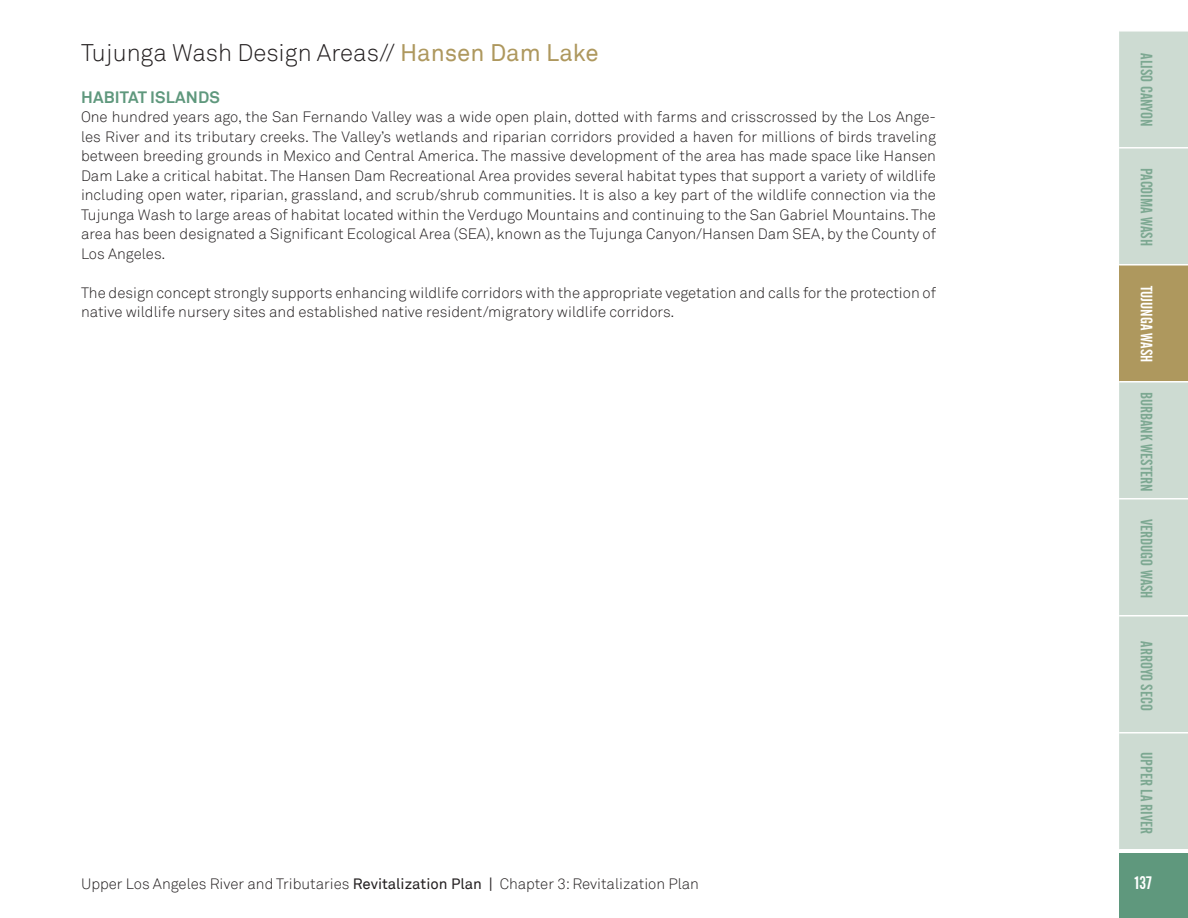
<style>
.page{position:relative;width:1188px;height:918px;background:#fff}
.page>*{position:absolute;margin:0;border:0;box-sizing:border-box;transform-origin:0 0}
.trib_design_areas_ba{font:300 24px "Akkurat TT";color:#231f20}
.t1{font:18px "Alternate Gothic No 2 BT";color:#fff}
.t2{font:16.5px "Alternate Gothic No 2 BT";color:#7da892}
.heading_4_green{font:700 16.5px "Akkurat TT";letter-spacing:.01em;color:#5f987d}
.t3{font:16.5px "Alternate Gothic No 2 BT";color:#fff}
.Design_Descriptions{font:300 15px/19.5px "Akkurat TT";color:#231f20;text-align:justify}
.s1{font-weight:400;color:#ae985e}
.s2{font-weight:400}
</style>
<div class="page">
<div style="left:1119px;top:32px;width:69px;height:817px;background:#cddbd2"></div>
<div style="left:1119px;top:265px;width:69px;height:117px;background:#ae985e"></div>
<hr style="left:1119px;top:147px;width:69px;height:2px;background:#fff">
<hr style="left:1119px;top:498px;width:69px;height:2px;background:#fff">
<hr style="left:1119px;top:264px;width:69px;height:2px;background:#fff">
<hr style="left:1119px;top:381px;width:69px;height:2px;background:#fff">
<hr style="left:1119px;top:615px;width:69px;height:2px;background:#fff">
<hr style="left:1119px;top:732px;width:69px;height:2px;background:#fff">
<div style="left:1119px;top:853px;width:69px;height:65px;background:#5f987d"></div>
<p class="trib_design_areas_ba" style="left:81px;top:38px;width:519px">Tujunga Wash Design Areas// <span class="s1">Hansen Dam Lake</span></p>
<p class="heading_4_green" style="left:81px;top:87px;width:140px">HABITAT ISLANDS</p>
<p class="Design_Descriptions" style="left:81px;top:107px;width:857px">One hundred years ago, the San Fernando Valley was a wide open plain, dotted with farms and crisscrossed by the Los Ange&shy;les River and its tributary creeks. The Valley’s wetlands and riparian corridors provided a haven for millions of birds traveling between breeding grounds in Mexico and Central America. The massive development of the area has made space like Hansen Dam Lake a critical habitat. The Hansen Dam Recreational Area provides several habitat types that support a variety of wildlife including open water, riparian, grassland, and scrub/shrub communities. It is also a key part of the wildlife connection via the Tujunga Wash to large areas of habitat located within the Verdugo Mountains and continuing to the San Gabriel Mountains. The area has been designated a Significant Ecological Area (SEA), known as the Tujunga Canyon/Hansen Dam SEA, by the County of Los Angeles.</p>
<p class="Design_Descriptions" style="left:81px;top:283px;width:857px">The design concept strongly supports enhancing wildlife corridors with the appropriate vegetation and calls for the protection of native wildlife nursery sites and established native resident/migratory wildlife corridors.</p>
<p class="t2" style="left:1156px;top:53px;width:75px;rotate:90deg">ALISO CANYON</p>
<p class="t2" style="left:1156px;top:168px;width:80px;rotate:90deg">PACOIMA WASH</p>
<p class="t3" style="left:1156px;top:286px;width:78px;rotate:90deg">TUJUNGA WASH</p>
<p class="t2" style="left:1156px;top:392px;width:101px;rotate:90deg">BURBANK WESTERN</p>
<p class="t2" style="left:1156px;top:519px;width:81px;rotate:90deg">VERDUGO WASH</p>
<p class="t2" style="left:1156px;top:641px;width:71px;rotate:90deg">ARROYO SECO</p>
<p class="t2" style="left:1156px;top:752px;width:84px;rotate:90deg">UPPER LA RIVER</p>
<p class="Design_Descriptions" style="left:81px;top:874px;width:620px">Upper Los Angeles River and Tributaries <span class="s2">Revitalization Plan |</span> Chapter 3: Revitalization Plan</p>
<p class="t1" style="left:1135px;top:873px;width:19px">137</p>
</div>
